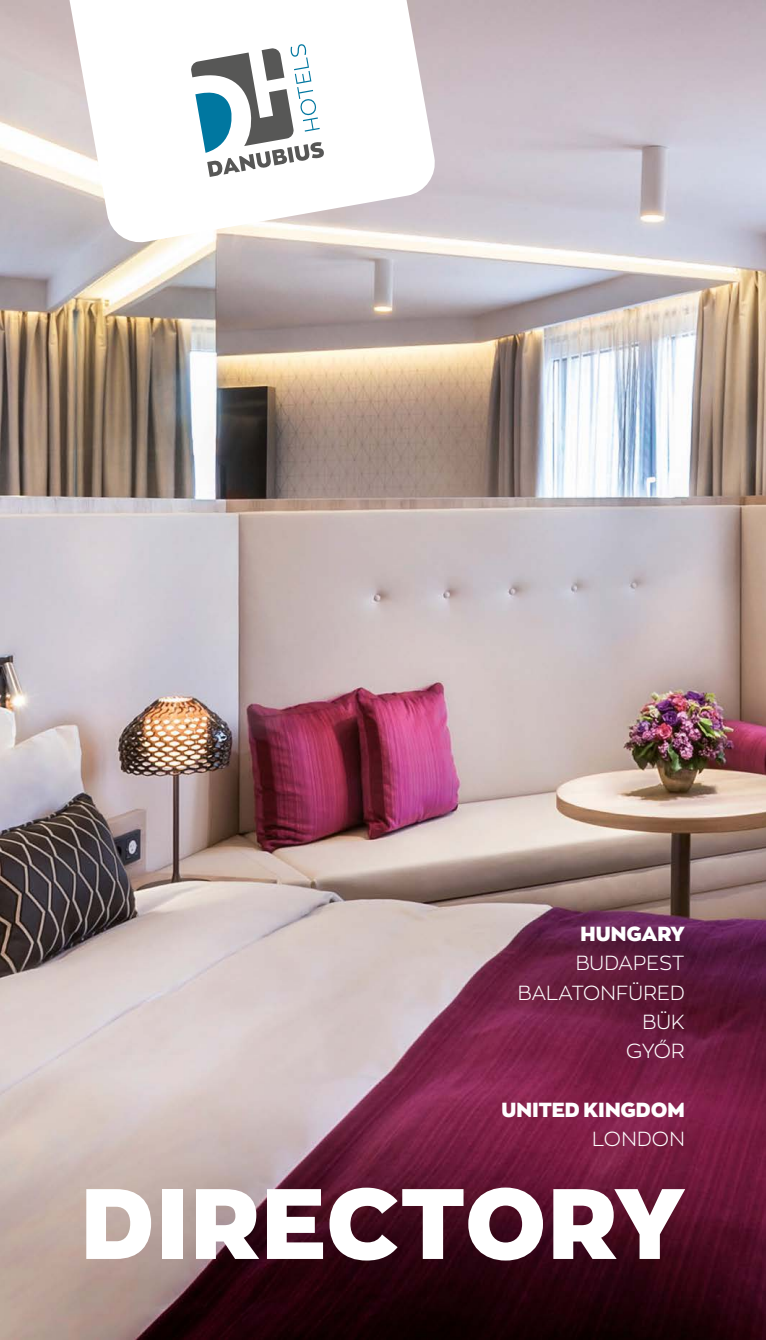
<style>
.page{position:relative;width:766px;height:1340px;background:#fff}
.page>*{position:absolute;margin:0;border:0;box-sizing:border-box;transform-origin:0 0}
.t1{font:900 99px "Zona Pro";letter-spacing:.015em;color:#fff}
.t2{font:300 20.25px/29.2px "Zona Pro";letter-spacing:.01em;color:#fff;text-align:right}
.t3{font:900 20.25px "Zona Pro";color:#fff}
</style>
<div class="page">
<img style="left:0;top:0;width:765px;height:1339px">
<svg style="left:58px;top:0;width:379px;height:245px"></svg>
<svg style="left:190px;top:44px;width:134px;height:133px"></svg>
<p class="t3" style="left:580px;top:920px;width:106px">HUNGARY</p>
<p class="t2" style="left:517px;top:947px;width:168px">BUDAPEST<br>BALATONFÜRED<br>BÜK<br>GYŐR</p>
<p class="t3" style="left:501px;top:1095px;width:14px">UNITED</p>
<p class="t3" style="left:583px;top:1095px;width:30px">KINGDO</p>
<p class="t3" style="left:667px;top:1095px;width:19px">M</p>
<p class="t2" style="left:592px;top:1123px;width:94px">LONDON</p>
<h1 class="t1" style="left:81px;top:1158px;width:605px">DIRECTORY</h1>
</div>
